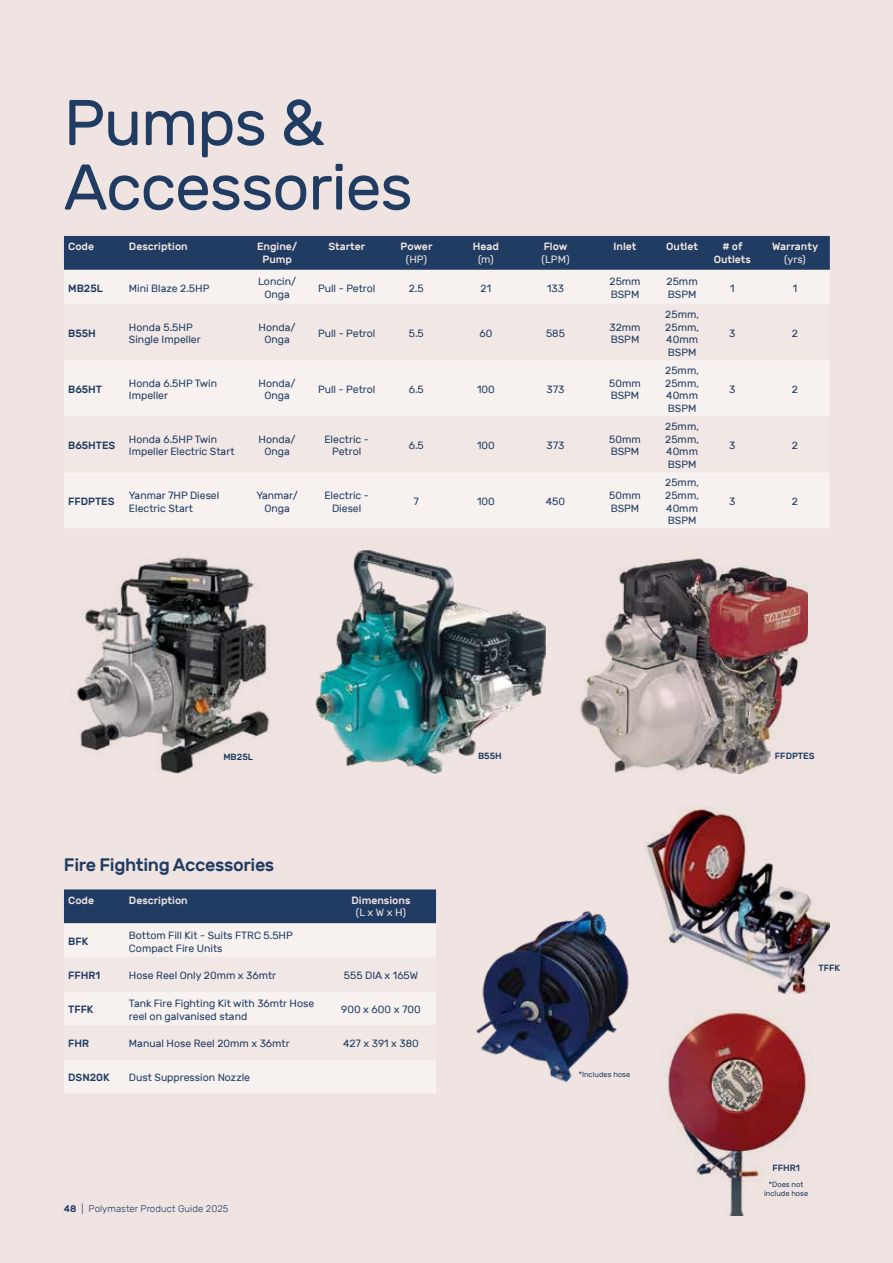
<style>
.page{position:relative;width:893px;height:1263px;background:#efe4e1}
.page>*{position:absolute;margin:0;border:0;box-sizing:border-box;transform-origin:0 0}
.t1{font:64.5px/64.5px "Rubik";letter-spacing:-.02em;color:#213c62}
.t2{font:500 18px "Rubik";letter-spacing:-.02em;color:#213c62}
.t3{font:10.5px/12.6px "Rubik";color:#213c62}
.t4{font:500 10.5px/12.6px "Rubik";color:#efe4e1;text-align:center}
.t5{font:500 10.5px "Rubik";color:#213c62}
.t6{font:10.5px "Rubik";color:#efe4e1}
.t7{font:300 9.75px "Rubik";color:#213c62}
.t8{font:500 9px "Rubik";color:#213c62}
.t9{font:7.5px/9px "Rubik";color:#213c62;text-align:center}
.s1{font-weight:500}
</style>
<div class="page">
<div style="left:64px;top:236px;width:766px;height:34px;background:#213c62"></div>
<div style="left:64px;top:270px;width:766px;height:258px;background:#f7f2f0"></div>
<svg style="left:64px;top:304px;width:766px;height:168px"></svg>
<div style="left:64px;top:889px;width:372px;height:34px;background:#213c62"></div>
<div style="left:64px;top:923px;width:372px;height:170px;background:#f7f2f0"></div>
<svg style="left:64px;top:957px;width:372px;height:102px"></svg>
<img style="left:77px;top:557px;width:193px;height:216px">
<img style="left:316px;top:550px;width:230px;height:224px">
<img style="left:580px;top:558px;width:227px;height:216px">
<img style="left:476px;top:911px;width:153px;height:172px">
<img style="left:643px;top:806px;width:186px;height:187px">
<img style="left:664px;top:1010px;width:149px;height:205px">
<h1 class="t1" style="left:64px;top:92px;width:351px">Pumps &amp;<br>Accessories</h1>
<p class="t4" style="left:68px;top:241px;width:27px">Code</p>
<p class="t4" style="left:129px;top:241px;width:60px">Description</p>
<p class="t4" style="left:257px;top:241px;width:42px">Engine/<br>Pump</p>
<p class="t4" style="left:328px;top:241px;width:38px">Starter</p>
<p class="t4" style="left:400px;top:240px;width:33px">Power</p>
<p class="t6" style="left:406px;top:254px;width:23px">(HP)</p>
<p class="t4" style="left:473px;top:241px;width:28px">Head</p>
<p class="t6" style="left:478px;top:253px;width:17px">(m)</p>
<p class="t4" style="left:544px;top:240px;width:25px">Flow</p>
<p class="t6" style="left:541px;top:254px;width:30px">(LPM)</p>
<p class="t4" style="left:614px;top:241px;width:25px">Inlet</p>
<p class="t4" style="left:666px;top:241px;width:33px">Outlet</p>
<p class="t4" style="left:714px;top:241px;width:39px"># of<br>Outlets</p>
<p class="t4" style="left:772px;top:241px;width:48px">Warranty</p>
<p class="t6" style="left:784px;top:254px;width:23px">(yrs)</p>
<p class="t5" style="left:68px;top:283px;width:36px">MB25L</p>
<p class="t3" style="left:129px;top:283px;width:82px">Mini Blaze 2.5HP</p>
<p class="t3" style="left:258px;top:276px;width:40px;text-align:center">Loncin/<br>Onga</p>
<p class="t3" style="left:318px;top:282px;width:59px">Pull - Petrol</p>
<p class="t3" style="left:409px;top:283px;width:16px">2.5</p>
<p class="t3" style="left:481px;top:282px;width:12px">21</p>
<p class="t3" style="left:547px;top:282px;width:18px">133</p>
<p class="t3" style="left:610px;top:276px;width:33px">25mm<br>BSPM</p>
<p class="t3" style="left:667px;top:276px;width:33px">25mm<br>BSPM</p>
<p class="t3" style="left:730px;top:282px;width:6px">1</p>
<p class="t3" style="left:793px;top:282px;width:6px">1</p>
<p class="t5" style="left:68px;top:329px;width:29px">B55H</p>
<p class="t3" style="left:129px;top:321px;width:73px">Honda 5.5HP<br>Single Impeller</p>
<p class="t3" style="left:259px;top:321px;width:39px;text-align:center">Honda/<br>Onga</p>
<p class="t3" style="left:318px;top:327px;width:59px">Pull - Petrol</p>
<p class="t3" style="left:409px;top:328px;width:17px">5.5</p>
<p class="t3" style="left:479px;top:328px;width:14px">60</p>
<p class="t3" style="left:546px;top:328px;width:20px">585</p>
<p class="t3" style="left:609px;top:321px;width:33px">32mm<br>BSPM</p>
<p class="t3" style="left:665px;top:308px;width:35px;text-align:justify">25mm, 25mm, 40mm BSPM</p>
<p class="t3" style="left:729px;top:327px;width:8px">3</p>
<p class="t3" style="left:792px;top:328px;width:8px">2</p>
<p class="t5" style="left:68px;top:385px;width:35px">B65HT</p>
<p class="t3" style="left:129px;top:377px;width:90px">Honda 6.5HP Twin<br>Impeller</p>
<p class="t3" style="left:259px;top:377px;width:39px;text-align:center">Honda/<br>Onga</p>
<p class="t3" style="left:318px;top:383px;width:59px">Pull - Petrol</p>
<p class="t3" style="left:409px;top:384px;width:17px">6.5</p>
<p class="t3" style="left:477px;top:383px;width:19px">100</p>
<p class="t3" style="left:546px;top:383px;width:19px">373</p>
<p class="t3" style="left:609px;top:377px;width:33px">50mm<br>BSPM</p>
<p class="t5" style="left:68px;top:441px;width:49px">B65HTES</p>
<p class="t3" style="left:129px;top:434px;width:107px">Honda 6.5HP Twin<br>Impeller Electric Start</p>
<p class="t3" style="left:259px;top:433px;width:39px;text-align:center">Honda/<br>Onga</p>
<p class="t3" style="left:324px;top:433px;width:46px;text-align:center">Electric -<br>Petrol</p>
<p class="t3" style="left:409px;top:440px;width:17px">6.5</p>
<p class="t3" style="left:477px;top:439px;width:19px">100</p>
<p class="t3" style="left:546px;top:439px;width:19px">373</p>
<p class="t3" style="left:609px;top:433px;width:33px">50mm<br>BSPM</p>
<p class="t5" style="left:68px;top:497px;width:48px">FFDPTES</p>
<p class="t3" style="left:129px;top:489px;width:92px">Yanmar 7HP Diesel<br>Electric Start</p>
<p class="t3" style="left:256px;top:489px;width:43px;text-align:center">Yanmar/<br>Onga</p>
<p class="t3" style="left:324px;top:489px;width:46px;text-align:center">Electric -<br>Diesel</p>
<p class="t3" style="left:414px;top:495px;width:7px">7</p>
<p class="t3" style="left:477px;top:495px;width:19px">100</p>
<p class="t3" style="left:546px;top:495px;width:21px">450</p>
<p class="t3" style="left:609px;top:489px;width:33px">50mm<br>BSPM</p>
<p class="t3" style="left:665px;top:364px;width:35px;text-align:justify">25mm, 25mm, 40mm BSPM</p>
<p class="t3" style="left:665px;top:420px;width:35px;text-align:justify">25mm, 25mm, 40mm BSPM</p>
<p class="t3" style="left:665px;top:477px;width:35px;text-align:justify">25mm, 25mm, 40mm BSPM</p>
<p class="t3" style="left:729px;top:383px;width:8px">3</p>
<p class="t3" style="left:792px;top:384px;width:8px">2</p>
<p class="t3" style="left:729px;top:439px;width:8px">3</p>
<p class="t3" style="left:792px;top:440px;width:8px">2</p>
<p class="t3" style="left:729px;top:495px;width:8px">3</p>
<p class="t3" style="left:792px;top:496px;width:8px">2</p>
<p class="t8" style="left:223px;top:753px;width:31px">MB25L</p>
<p class="t8" style="left:478px;top:752px;width:25px">B55H</p>
<p class="t8" style="left:775px;top:752px;width:41px">FFDPTES</p>
<h2 class="t2" style="left:64px;top:856px;width:212px">Fire Fighting Accessories</h2>
<p class="t4" style="left:68px;top:894px;width:27px">Code</p>
<p class="t4" style="left:129px;top:894px;width:60px">Description</p>
<p class="t4" style="left:352px;top:894px;width:60px">Dimensions</p>
<p class="t6" style="left:356px;top:908px;width:52px">(L x W x H)</p>
<p class="t5" style="left:68px;top:937px;width:22px">BFK</p>
<p class="t3" style="left:129px;top:929px;width:165px">Bottom Fill Kit - Suits FTRC 5.5HP<br>Compact Fire Units</p>
<p class="t5" style="left:68px;top:971px;width:34px">FFHR1</p>
<p class="t3" style="left:129px;top:969px;width:149px">Hose Reel Only 20mm x 36mtr</p>
<p class="t3" style="left:344px;top:969px;width:76px">555 DIA x 165W</p>
<p class="t5" style="left:68px;top:1005px;width:27px">TFFK</p>
<p class="t3" style="left:129px;top:997px;width:187px">Tank Fire Fighting Kit with 36mtr Hose reel on galvanised stand</p>
<p class="t3" style="left:341px;top:1004px;width:81px">900 x 600 x 700</p>
<p class="t5" style="left:68px;top:1039px;width:22px">FHR</p>
<p class="t3" style="left:129px;top:1038px;width:162px">Manual Hose Reel 20mm x 36mtr</p>
<p class="t3" style="left:343px;top:1038px;width:77px">427 x 391 x 380</p>
<p class="t5" style="left:68px;top:1073px;width:43px">DSN20K</p>
<p class="t3" style="left:129px;top:1072px;width:123px">Dust Suppression Nozzle</p>
<p class="t7" style="left:64px;top:1203px;width:166px"><span class="s1">48</span> | Polymaster Product Guide 2025</p>
<p class="t8" style="left:595px;top:963px;width:19px">FHR</p>
<p class="t9" style="left:579px;top:1069px;width:53px">*Includes hose</p>
<p class="t8" style="left:818px;top:963px;width:23px">TFFK</p>
<p class="t8" style="left:772px;top:1164px;width:29px">FFHR1</p>
<p class="t9" style="left:764px;top:1180px;width:46px">*Does not include hose</p>
</div>
